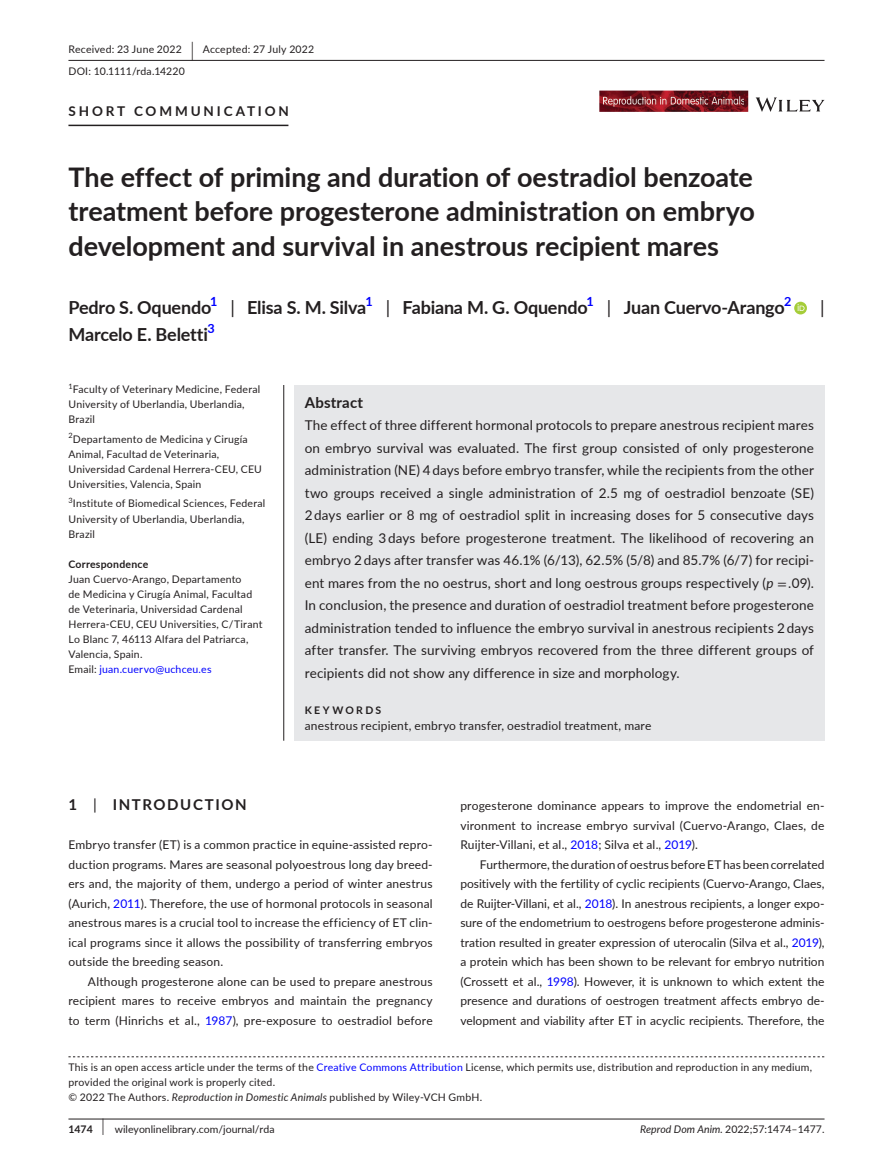
<style>
.page{position:relative;width:893px;height:1174px;background:#fff}
.page>*{position:absolute;margin:0;border:0;box-sizing:border-box;transform-origin:0 0}
.t1{font:700 27px/34.5px "Lato";color:#231f20;text-align:justify}
.t2{font:700 18px "Lato";letter-spacing:-.01em;color:#231f20}
.t3{font:18px "Lato";color:#231f20}
.t4{font:700 15px "Lato";letter-spacing:.1em;color:#231f20}
.t5{font:700 15px "Lato";letter-spacing:.015em;color:#231f20}
.t6{font:13.5px/22.5px "Lato";letter-spacing:.01em;color:#231f20;text-align:justify}
.t7{font:700 13.5px "Lato";letter-spacing:.215em;color:#231f20}
.t8{font:700 12.6px "Lato";color:#00f}
.t9{font:12px/19.5px "Lato";letter-spacing:.015em;color:#231f20;text-align:justify}
.t10{font:10.5px/15px "Lato";letter-spacing:.02em;color:#231f20}
.t11{font:10.5px "Lato";color:#231f20}
.t12{font:700 10.5px "Lato";letter-spacing:.02em;color:#231f20}
.t13{font:700 10.5px "Lato";letter-spacing:.22em;color:#231f20}
.t14{font:7.35px "Lato";color:#231f20}
.s1{font-size:19.65px}
.s2{font-weight:400}
.s3{color:#00f}
.s4{font-style:italic}
.s5{font-family:"STIX"}
.s6{font-weight:700}
.s7{font-size:17.4px}
</style>
<div class="page">
<hr style="left:68px;top:1118px;width:756px;height:1px;background:#231f20">
<svg style="left:756px;top:97px;width:68px;height:15px"></svg>
<img style="left:599px;top:91px;width:149px;height:21px">
<img style="left:604px;top:96px;width:140px;height:10px">
<hr style="left:68px;top:60px;width:756px;height:1px;background:#231f20">
<hr style="left:68px;top:125px;width:220px;height:1px;background:#231f20">
<svg style="left:794px;top:302px;width:13px;height:12px"></svg>
<svg style="left:798px;top:304px;width:6px;height:7px"></svg>
<div style="left:294px;top:385px;width:530px;height:355px;background:#e6e7e9"></div>
<hr style="left:283px;top:385px;width:1px;height:355px;background:#231f20">
<svg style="left:68px;top:1056px;width:756px;height:1px"></svg>
<p class="t10" style="left:68px;top:38px;width:247px;line-height:21.8px">Received: 23 June 2022 <span class="s1">|</span> Accepted: 27 July 2022<br>DOI: 10.1111/rda.14220</p>
<p class="t7" style="left:68px;top:101px;width:222px">SHORT COMMUNICATION</p>
<h1 class="t1" style="left:68px;top:159px;width:688px">The effect of priming and duration of oestradiol benzoate treatment before progesterone administration on embryo development and survival in anestrous recipient mares</h1>
<h2 class="t2" style="left:68px;top:295px;width:144px">Pedro S. Oquendo</h2>
<p class="t8" style="left:210px;top:292px;width:9px">1</p>
<h2 class="t2" style="left:231px;top:295px;width:137px"><span class="s2">|</span> Elisa S. M. Silva</h2>
<p class="t8" style="left:365px;top:292px;width:9px">1</p>
<h2 class="t2" style="left:386px;top:295px;width:203px"><span class="s2">|</span> Fabiana M. G. Oquendo</h2>
<p class="t8" style="left:586px;top:292px;width:9px">1</p>
<h2 class="t2" style="left:607px;top:295px;width:179px"><span class="s2">|</span> Juan Cuervo-Arango</h2>
<p class="t8" style="left:784px;top:292px;width:9px">2</p>
<h2 class="t3" style="left:820px;top:295px;width:6px">|</h2>
<h2 class="t2" style="left:68px;top:322px;width:141px">Marcelo E. Beletti</h2>
<p class="t8" style="left:208px;top:319px;width:9px">3</p>
<p class="t14" style="left:68px;top:381px;width:6px">1</p>
<p class="t10" style="left:68px;top:382px;width:193px;text-indent:4px">Faculty of Veterinary Medicine, Federal<br>University of Uberlandia, Uberlandia,<br>Brazil</p>
<p class="t10" style="left:68px;top:431px;width:195px"><sup>2</sup>Departamento de Medicina y Cirugía Animal, Facultad de Veterinaria, Universidad Cardenal Herrera-CEU, CEU Universities, Valencia, Spain</p>
<p class="t10" style="left:68px;top:496px;width:198px"><sup>3</sup>Institute of Biomedical Sciences, Federal<br>University of Uberlandia, Uberlandia,<br>Brazil</p>
<p class="t12" style="left:68px;top:556px;width:81px">Correspondence</p>
<p class="t10" style="left:68px;top:571px;width:196px">Juan Cuervo-Arango, Departamento<br>de Medicina y Cirugía Animal, Facultad de Veterinaria, Universidad Cardenal Herrera-CEU, CEU Universities, C/Tirant Lo Blanc 7, 46113 Alfara del Patriarca, Valencia, Spain.<br>Email: <span class="s3">juan.cuervo@uchceu.es</span></p>
<p class="t5" style="left:305px;top:391px;width:60px">Abstract</p>
<p class="t6" style="left:305px;top:413px;width:511px">The effect of three different hormonal protocols to prepare anestrous recipient mares on embryo survival was evaluated. The first group consisted of only progesterone administration (NE) 4 days before embryo transfer, while the recipients from the other two groups received a single administration of 2.5 mg of oestradiol benzoate (SE)<br>2 days earlier or 8 mg of oestradiol split in increasing doses for 5 consecutive days (LE) ending 3 days before progesterone treatment. The likelihood of recovering an embryo 2 days after transfer was 46.1% (6/13), 62.5% (5/8) and 85.7% (6/7) for recipi&shy;ent mares from the no oestrus, short and long oestrous groups respectively (<span class="s4">p</span> <span class="s5">=</span> .09).<br>In conclusion, the presence and duration of oestradiol treatment before progesterone administration tended to influence the embryo survival in anestrous recipients 2 days after transfer. The surviving embryos recovered from the three different groups of recipients did not show any difference in size and morphology.</p>
<p class="t13" style="left:305px;top:702px;width:78px">KEYWORDS</p>
<p class="t9" style="left:305px;top:715px;width:348px">anestrous recipient, embryo transfer, oestradiol treatment, mare</p>
<p class="t4" style="left:68px;top:794px;width:180px">1 <span class="s2">|</span> INTRODUCTION</p>
<p class="t9" style="left:68px;top:834px;width:366px">Embryo transfer (ET) is a common practice in equine-assisted repro&shy;duction programs. Mares are seasonal polyoestrous long day breed&shy;ers and, the majority of them, undergo a period of winter anestrus (Aurich, <span class="s3">2011</span>). Therefore, the use of hormonal protocols in seasonal anestrous mares is a crucial tool to increase the efficiency of ET clin&shy;ical programs since it allows the possibility of transferring embryos outside the breeding season.</p>
<p class="t9" style="left:68px;top:971px;width:366px;text-indent:20px">Although progesterone alone can be used to prepare anestrous recipient mares to receive embryos and maintain the pregnancy to term (Hinrichs et al., <span class="s3">1987</span>), pre-exposure to oestradiol before</p>
<p class="t9" style="left:460px;top:795px;width:366px">progesterone dominance appears to improve the endometrial en&shy;vironment to increase embryo survival (Cuervo-Arango, Claes, de Ruijter-Villani, et al., <span class="s3">2018</span>; Silva et al., <span class="s3">2019</span>).</p>
<p class="t9" style="left:460px;top:854px;width:366px;text-indent:20px">Furthermore, the duration of oestrus before ET has been correlated positively with the fertility of cyclic recipients (Cuervo-Arango, Claes, de Ruijter-Villani, et al., <span class="s3">2018</span>). In anestrous recipients, a longer expo&shy;sure of the endometrium to oestrogens before progesterone adminis&shy;tration resulted in greater expression of uterocalin (Silva et al., <span class="s3">2019</span>), a protein which has been shown to be relevant for embryo nutrition (Crossett et al., <span class="s3">1998</span>). However, it is unknown to which extent the presence and durations of oestrogen treatment affects embryo de&shy;velopment and viability after ET in acyclic recipients. Therefore, the</p>
<p class="t10" style="left:68px;top:1059px;width:745px">This is an open access article under the terms of the <span class="s3">Creative Commons Attribution</span> License, which permits use, distribution and reproduction in any medium, provided the original work is properly cited.<br>© 2022 The Authors. <span class="s4">Reproduction in Domestic Animals</span> published by Wiley-VCH GmbH.</p>
<p class="t11" style="left:68px;top:1121px;width:208px"><span class="s6">1474</span> <span class="s7">|</span> wileyonlinelibrary.com/journal/rda</p>
<p class="t11" style="left:640px;top:1121px;width:186px"><span class="s4">Reprod Dom Anim.</span> 2022;57:1474–1477.</p>
</div>
